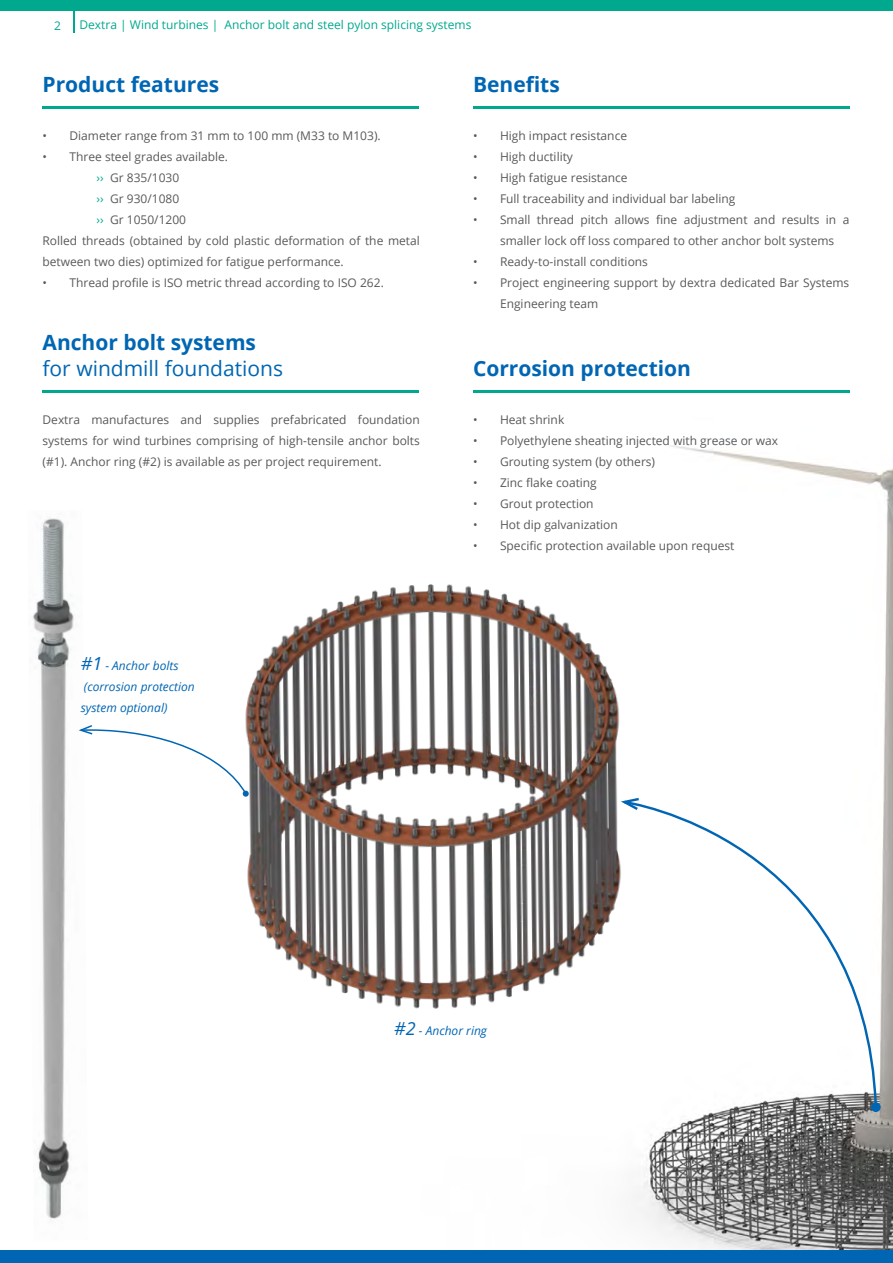
<style>
.page{position:relative;width:893px;height:1263px;background:#fff}
.page>*{position:absolute;margin:0;border:0;box-sizing:border-box;transform-origin:0 0}
.t1{font:700 21px "Open Sans";color:#0066b3}
.t2{font:21px "Open Sans";color:#0066b3}
.t3{font:12px/21px "Open Sans";color:#58595b}
.t4{font:italic 12px/21px "Open Sans";color:#0066b3}
.t5{font:12px "Open Sans";color:#00a88e}
.s1{color:#00a88e}
.s2{font-size:18px}
</style>
<div class="page">
<img style="left:33px;top:518px;width:41px;height:701px">
<img style="left:245px;top:608px;width:85px;height:379px">
<img style="left:330px;top:106px;width:563px;height:1144px">
<hr style="left:43px;top:106px;width:376px;height:2px;background:#00a88e">
<hr style="left:43px;top:390px;width:376px;height:2px;background:#00a88e">
<hr style="left:473px;top:390px;width:376px;height:2px;background:#00a88e">
<hr style="left:473px;top:106px;width:376px;height:2px;background:#00a88e">
<svg style="left:78px;top:724px;width:171px;height:73px"></svg>
<svg style="left:622px;top:799px;width:256px;height:311px"></svg>
<svg style="left:617px;top:796px;width:25px;height:16px"></svg>
<div style="left:871px;top:1102px;width:10px;height:10px;background:#0066b3;border-radius:50%"></div>
<div style="left:0;top:0;width:893px;height:10px;background:#00a88e"></div>
<div style="left:0;top:1250px;width:893px;height:13px;background:#0066b3"></div>
<hr style="left:73px;top:10px;width:2px;height:23px;background:#00a88e">
<p class="t5" style="left:54px;top:18px;width:8px">2</p>
<p class="t5" style="left:80px;top:16px;width:393px">Dextra | Wind turbines | Anchor bolt and steel pylon splicing systems</p>
<h1 class="t1" style="left:43px;top:70px;width:178px">Product features</h1>
<p class="t3" style="left:43px;top:125px;width:340px">• Diameter range from 31 mm to 100 mm (M33 to M103).</p>
<p class="t3" style="left:43px;top:146px;width:187px">• Three steel grades available.</p>
<p class="t3" style="left:97px;top:167px;width:84px"><span class="s1">››</span> Gr 835/1030</p>
<p class="t3" style="left:97px;top:188px;width:84px"><span class="s1">››</span> Gr 930/1080</p>
<p class="t3" style="left:97px;top:209px;width:91px"><span class="s1">››</span> Gr 1050/1200</p>
<p class="t3" style="left:43px;top:230px;width:379px">Rolled threads (obtained by cold plastic deformation of the metal</p>
<p class="t3" style="left:43px;top:251px;width:303px">between two dies) optimized for fatigue performance.</p>
<p class="t3" style="left:43px;top:272px;width:343px">• Thread profile is ISO metric thread according to ISO 262.</p>
<h1 class="t1" style="left:473px;top:70px;width:88px">Benefits</h1>
<p class="t3" style="left:473px;top:125px;width:156px">• High impact resistance</p>
<p class="t3" style="left:473px;top:146px;width:102px">• High ductility</p>
<p class="t3" style="left:473px;top:167px;width:156px">• High fatigue resistance</p>
<p class="t3" style="left:473px;top:188px;width:264px">• Full traceability and individual bar labeling</p>
<p class="t3" style="left:500px;top:209px;width:351px;text-indent:-27px">• Small thread pitch allows fine adjustment and results in a smaller lock off loss compared to other anchor bolt systems</p>
<p class="t3" style="left:473px;top:251px;width:176px">• Ready-to-install conditions</p>
<p class="t3" style="left:500px;top:272px;width:351px;text-indent:-27px">• Project engineering support by dextra dedicated Bar Systems<br>Engineering team</p>
<h1 class="t1" style="left:43px;top:328px;width:215px">Anchor bolt systems</h1>
<h1 class="t2" style="left:43px;top:353px;width:242px">for windmill foundations</h1>
<h1 class="t1" style="left:473px;top:353px;width:220px">Corrosion protection</h1>
<p class="t3" style="left:43px;top:408px;width:379px;text-align:justify">Dextra manufactures and supplies prefabricated foundation systems for wind turbines comprising of high-tensile anchor bolts (#1). Anchor ring (#2) is available as per project requirement.</p>
<p class="t4" style="left:81px;top:654px;width:116px"><span class="s2">#1</span> - Anchor bolts (corrosion protection system optional)</p>
<p class="t3" style="left:473px;top:408px;width:93px">• Heat shrink</p>
<p class="t3" style="left:473px;top:429px;width:307px">• Polyethylene sheating injected with grease or wax</p>
<p class="t3" style="left:473px;top:450px;width:184px">• Grouting system (by others)</p>
<p class="t3" style="left:473px;top:471px;width:125px">• Zinc flake coating</p>
<p class="t3" style="left:473px;top:492px;width:122px">• Grout protection</p>
<p class="t3" style="left:473px;top:513px;width:146px">• Hot dip galvanization</p>
<p class="t3" style="left:473px;top:534px;width:263px">• Specific protection available upon request</p>
<p class="t4" style="left:394px;top:1020px;width:94px"><span class="s2">#2</span> - Anchor ring</p>
</div>
